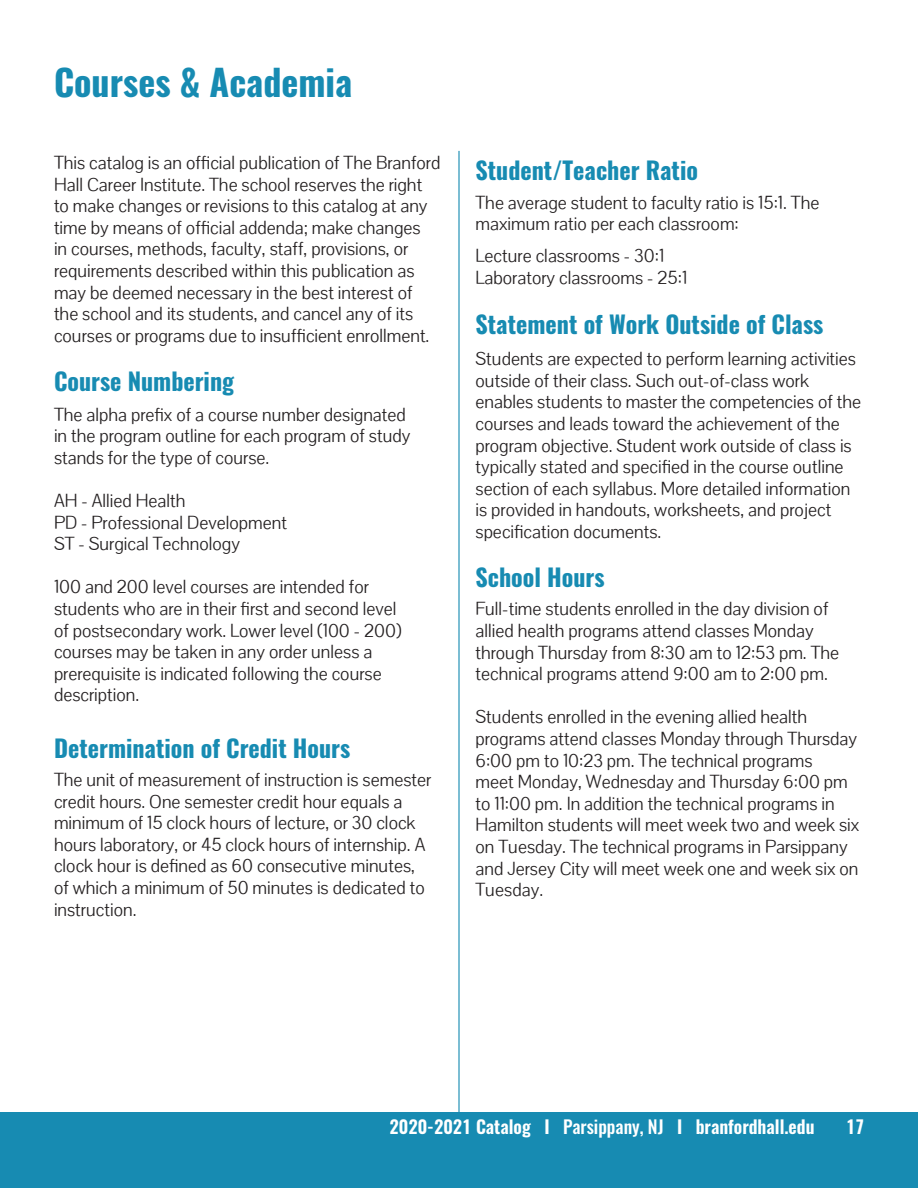
<style>
.page{position:relative;width:918px;height:1188px;background:#fff}
.page>*{position:absolute;margin:0;border:0;box-sizing:border-box;transform-origin:0 0}
.TOC_title{font:700 36px "Oswald";color:#178bb2}
.Body_Copy{font:700 24px "Oswald";color:#178bb2}
.Body_Copy-2{font:18px/21.6px "Pontano Sans";color:#231f20}
.t1{font:600 18px "Oswald";color:#fff}
.s1{font-weight:500}
</style>
<div class="page">
<hr style="left:458px;top:151px;width:2px;height:962px;background:#178bb2">
<div style="left:0;top:1113px;width:918px;height:75px;background:#178bb2"></div>
<p class="TOC_title" style="left:54px;top:63px;width:300px">Courses &amp; Academia</p>
<p class="Body_Copy-2" style="left:54px;top:152px;width:388px">This catalog is an official publication of The Branford Hall Career Institute. The school reserves the right to make changes or revisions to this catalog at any time by means of official addenda; make changes<br>in courses, methods, faculty, staff, provisions, or requirements described within this publication as may be deemed necessary in the best interest of the school and its students, and cancel any of its courses or programs due to insufficient enrollment.</p>
<p class="Body_Copy" style="left:54px;top:368px;width:182px">Course Numbering</p>
<p class="Body_Copy-2" style="left:54px;top:403px;width:358px">The alpha prefix of a course number designated in the program outline for each program of study stands for the type of course.</p>
<p class="Body_Copy-2" style="left:54px;top:490px;width:133px">AH - Allied Health</p>
<p class="Body_Copy-2" style="left:54px;top:511px;width:234px">PD - Professional Development</p>
<p class="Body_Copy-2" style="left:54px;top:533px;width:187px">ST - Surgical Technology</p>
<p class="Body_Copy-2" style="left:54px;top:576px;width:349px">100 and 200 level courses are intended for students who are in their first and second level of postsecondary work. Lower level (100 - 200) courses may be taken in any order unless a prerequisite is indicated following the course description.</p>
<p class="Body_Copy" style="left:54px;top:735px;width:298px">Determination of Credit Hours</p>
<p class="Body_Copy-2" style="left:54px;top:769px;width:379px">The unit of measurement of instruction is semester credit hours. One semester credit hour equals a minimum of 15 clock hours of lecture, or 30 clock hours laboratory, or 45 clock hours of internship. A clock hour is defined as 60 consecutive minutes, of which a minimum of 50 minutes is dedicated to instruction.</p>
<p class="Body_Copy" style="left:476px;top:157px;width:224px">Student/Teacher Ratio</p>
<p class="Body_Copy-2" style="left:476px;top:191px;width:345px">The average student to faculty ratio is 15:1. The maximum ratio per each classroom:</p>
<p class="Body_Copy-2" style="left:476px;top:245px;width:190px">Lecture classrooms - 30:1</p>
<p class="Body_Copy-2" style="left:476px;top:267px;width:213px">Laboratory classrooms - 25:1</p>
<p class="Body_Copy" style="left:476px;top:312px;width:349px">Statement of Work Outside of Class</p>
<p class="Body_Copy-2" style="left:476px;top:348px;width:387px">Students are expected to perform learning activities outside of their class. Such out-of-class work enables students to master the competencies of the courses and leads toward the achievement of the program objective. Student work outside of class is typically stated and specified in the course outline section of each syllabus. More detailed information is provided in handouts, worksheets, and project specification documents.</p>
<p class="Body_Copy" style="left:476px;top:565px;width:131px">School Hours</p>
<p class="Body_Copy-2" style="left:476px;top:598px;width:365px">Full-time students enrolled in the day division of allied health programs attend classes Monday through Thursday from 8:30 am to 12:53 pm. The technical programs attend 9:00 am to 2:00 pm.</p>
<p class="Body_Copy-2" style="left:476px;top:706px;width:385px">Students enrolled in the evening allied health programs attend classes Monday through Thursday 6:00 pm to 10:23 pm. The technical programs<br>meet Monday, Wednesday and Thursday 6:00 pm to 11:00 pm. In addition the technical programs in Hamilton students will meet week two and week six on Tuesday. The technical programs in Parsippany and Jersey City will meet week one and week six on Tuesday.</p>
<p class="t1" style="left:390px;top:1117px;width:426px">2020-2021 Catalog I <span class="s1">Parsippany, NJ</span> I branfordhall.edu</p>
<p class="t1" style="left:846px;top:1117px;width:19px">17</p>
</div>
